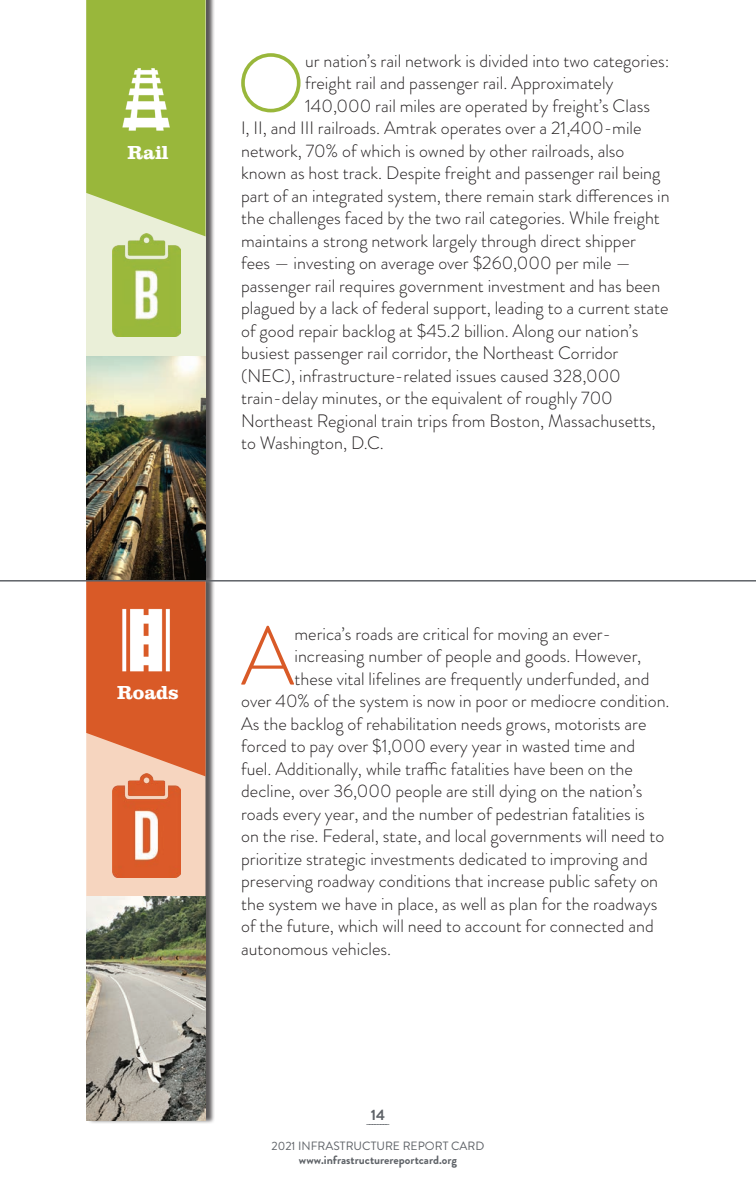
<style>
.page{position:relative;width:756px;height:1188px;background:#fff}
.page>*{position:absolute;margin:0;border:0;box-sizing:border-box;transform-origin:0 0}
.t1{font:300 82.35px "Brandon Grotesque";color:#99b73b}
.t2{font:300 82.35px "Brandon Grotesque";color:#d95a27}
.t3{font:700 19.5px "Clarendon URW";color:#fff}
.t4{font:300 18px "Brandon Grotesque";color:#231f20}
.t5{font:700 15px "Brandon Grotesque";color:#5e6267}
.t6{font:12px/25.5px "Brandon Grotesque";color:#5e6267;text-align:center}
.t7{font:700 12px "Brandon Grotesque";color:#5e6267}
</style>
<div class="page">
<div style="left:87px;top:0;width:128px;height:584px;background:#231f20;opacity:.75"></div>
<div style="left:86px;top:0;width:120px;height:580px;background:#eaefd8"></div>
<div style="left:87px;top:562px;width:128px;height:562px;background:#231f20;opacity:.75"></div>
<div style="left:86px;top:776px;width:120px;height:120px;background:#f6d5bf"></div>
<svg style="left:86px;top:0;width:120px;height:236px"></svg>
<img style="left:86px;top:42px;width:120px;height:119px">
<svg style="left:86px;top:700px;width:120px;height:76px;background:#e07b50"></svg>
<img style="left:86px;top:356px;width:120px;height:344px">
<img style="left:113px;top:234px;width:68px;height:102px">
<img style="left:112px;top:774px;width:69px;height:103px">
<img style="left:86px;top:896px;width:120px;height:224px">
<hr style="left:0;top:580px;width:750px;height:2px;background:#5e6267">
<svg style="left:750px;top:580px;width:6px;height:2px"></svg>
<p class="t3" style="left:127px;top:141px;width:43px">Rail</p>
<h1 class="t1" style="left:237px;top:27px;width:70px">O</h1>
<p class="t4" style="left:305px;top:48px;width:366px">ur nation’s rail network is divided into two categories:</p>
<p class="t4" style="left:305px;top:71px;width:310px">freight rail and passenger rail. Approximately</p>
<p class="t4" style="left:305px;top:93px;width:346px">140,000 rail miles are operated by freight’s Class</p>
<p class="t4" style="left:241px;top:116px;width:402px">I, II, and III railroads. Amtrak operates over a 21,400-mile</p>
<p class="t4" style="left:241px;top:138px;width:385px">network, 70% of which is owned by other railroads, also</p>
<p class="t4" style="left:241px;top:161px;width:421px">known as host track. Despite freight and passenger rail being</p>
<p class="t4" style="left:241px;top:183px;width:430px">part of an integrated system, there remain stark differences in</p>
<p class="t4" style="left:241px;top:206px;width:420px">the challenges faced by the two rail categories. While freight</p>
<p class="t4" style="left:241px;top:228px;width:396px">maintains a strong network largely through direct shipper</p>
<p class="t4" style="left:241px;top:251px;width:391px">fees — investing on average over $260,000 per mile —</p>
<p class="t4" style="left:241px;top:273px;width:421px">passenger rail requires government investment and has been</p>
<p class="t4" style="left:241px;top:296px;width:429px">plagued by a lack of federal support, leading to a current state</p>
<p class="t4" style="left:241px;top:318px;width:399px">of good repair backlog at $45.2 billion. Along our nation’s</p>
<p class="t4" style="left:241px;top:341px;width:379px">busiest passenger rail corridor, the Northeast Corridor</p>
<p class="t4" style="left:241px;top:363px;width:381px">(NEC), infrastructure-related issues caused 328,000</p>
<p class="t4" style="left:241px;top:386px;width:373px">train-delay minutes, or the equivalent of roughly 700</p>
<p class="t4" style="left:241px;top:408px;width:416px">Northeast Regional train trips from Boston, Massachusetts,</p>
<p class="t4" style="left:241px;top:431px;width:144px">to Washington, D.C.</p>
<p class="t3" style="left:117px;top:681px;width:63px">Roads</p>
<h1 class="t2" style="left:241px;top:600px;width:55px">A</h1>
<p class="t4" style="left:295px;top:621px;width:318px">merica’s roads are critical for moving an ever-</p>
<p class="t4" style="left:295px;top:644px;width:348px">increasing number of people and goods. However,</p>
<p class="t4" style="left:295px;top:666px;width:357px">these vital lifelines are frequently underfunded, and</p>
<p class="t4" style="left:241px;top:689px;width:430px">over 40% of the system is now in poor or mediocre condition.</p>
<p class="t4" style="left:241px;top:711px;width:407px">As the backlog of rehabilitation needs grows, motorists are</p>
<p class="t4" style="left:241px;top:734px;width:395px">forced to pay over $1,000 every year in wasted time and</p>
<p class="t4" style="left:241px;top:756px;width:393px">fuel. Additionally, while traffic fatalities have been on the</p>
<p class="t4" style="left:241px;top:779px;width:403px">decline, over 36,000 people are still dying on the nation’s</p>
<p class="t4" style="left:241px;top:801px;width:405px">roads every year, and the number of pedestrian fatalities is</p>
<p class="t4" style="left:241px;top:824px;width:425px">on the rise. Federal, state, and local governments will need to</p>
<p class="t4" style="left:241px;top:846px;width:408px">prioritize strategic investments dedicated to improving and</p>
<p class="t4" style="left:241px;top:869px;width:419px">preserving roadway conditions that increase public safety on</p>
<p class="t4" style="left:241px;top:891px;width:418px">the system we have in place, as well as plan for the roadways</p>
<p class="t4" style="left:241px;top:914px;width:414px">of the future, which will need to account for connected and</p>
<p class="t4" style="left:241px;top:936px;width:152px">autonomous vehicles.</p>
<p class="t5" style="left:371px;top:1104px;width:16px">14</p>
<p class="t6" style="left:272px;top:1108px;width:214px">________<br>2021 INFRASTRUCTURE REPORT CARD</p>
<p class="t7" style="left:299px;top:1152px;width:160px">www.infrastructurereportcard.org</p>
</div>
